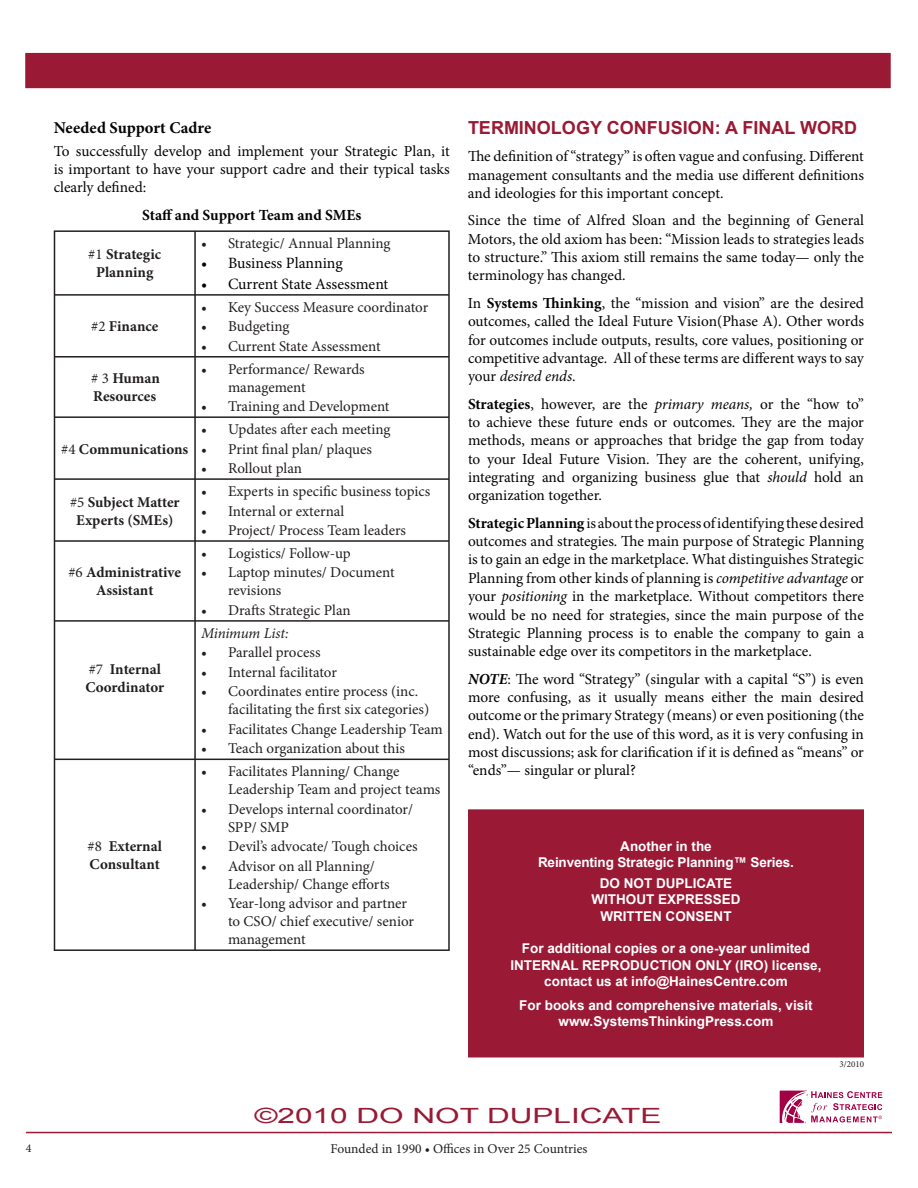
<style>
.page{position:relative;width:918px;height:1188px;background:#fff}
.page>*{position:absolute;margin:0;border:0;box-sizing:border-box;transform-origin:0 0}
.t1{font:21px "Arial";color:#9a1a35;scale:1.5 1}
.t2{font:700 18px "Arial";color:#9a1a35}
.t3{font:700 16.5px "Minion Pro";color:#040503}
.t4{font:15.75px "Minion Pro";color:#040503}
.t5{font:700 15.45px "Minion Pro";color:#040503}
.t6{font:15.3px/18.3px "Minion Pro";color:#040503;text-align:justify}
.t7{font:15px/18px "Minion Pro";color:#231f20}
.t8{font:700 15px/18px "Minion Pro";color:#231f20;text-align:center}
.t9{font:italic 15px "Minion Pro";letter-spacing:-.015em;color:#231f20}
.t10{font:700 13.5px/16.2px "Arial";color:#fff;text-align:center}
.t11{font:13.5px "Minion Pro";color:#231f20}
.t12{font:12px "Minion Pro";color:#231f20}
.t13{font:9px "Minion Pro";color:#231f20}
.s1{font-weight:400}
.s2{font-weight:700}
.s3{font-style:italic}
.s4{font-weight:700;font-style:italic}
</style>
<div class="page">
<hr style="left:26px;top:1132px;width:866px;height:1px;background:#9a1a35">
<div style="left:26px;top:54px;width:864px;height:33px;background:#9a1a35"></div>
<div style="left:25px;top:53px;width:866px;height:35px;border:2px solid #9a1a35"></div>
<hr style="left:54px;top:230px;width:141px;height:2px;background:#231f20">
<hr style="left:54px;top:232px;width:1px;height:62px;background:#231f20">
<hr style="left:195px;top:230px;width:255px;height:2px;background:#231f20">
<hr style="left:194px;top:232px;width:2px;height:62px;background:#231f20">
<hr style="left:448px;top:232px;width:2px;height:62px;background:#231f20">
<hr style="left:54px;top:294px;width:141px;height:2px;background:#231f20">
<hr style="left:54px;top:296px;width:1px;height:60px;background:#231f20">
<hr style="left:195px;top:294px;width:255px;height:2px;background:#231f20">
<hr style="left:194px;top:296px;width:2px;height:60px;background:#231f20">
<hr style="left:448px;top:296px;width:2px;height:60px;background:#231f20">
<hr style="left:54px;top:356px;width:141px;height:2px;background:#231f20">
<hr style="left:54px;top:358px;width:1px;height:58px;background:#231f20">
<hr style="left:195px;top:356px;width:255px;height:2px;background:#231f20">
<hr style="left:194px;top:358px;width:2px;height:58px;background:#231f20">
<hr style="left:448px;top:358px;width:2px;height:58px;background:#231f20">
<hr style="left:54px;top:416px;width:141px;height:2px;background:#231f20">
<hr style="left:54px;top:418px;width:1px;height:60px;background:#231f20">
<hr style="left:195px;top:416px;width:255px;height:2px;background:#231f20">
<hr style="left:194px;top:418px;width:2px;height:60px;background:#231f20">
<hr style="left:448px;top:418px;width:2px;height:60px;background:#231f20">
<hr style="left:54px;top:478px;width:141px;height:2px;background:#231f20">
<hr style="left:54px;top:480px;width:1px;height:60px;background:#231f20">
<hr style="left:195px;top:478px;width:255px;height:2px;background:#231f20">
<hr style="left:194px;top:480px;width:2px;height:60px;background:#231f20">
<hr style="left:448px;top:480px;width:2px;height:60px;background:#231f20">
<hr style="left:54px;top:540px;width:141px;height:2px;background:#231f20">
<hr style="left:54px;top:542px;width:1px;height:78px;background:#231f20">
<hr style="left:195px;top:540px;width:255px;height:2px;background:#231f20">
<hr style="left:194px;top:542px;width:2px;height:78px;background:#231f20">
<hr style="left:448px;top:542px;width:2px;height:78px;background:#231f20">
<hr style="left:54px;top:620px;width:141px;height:2px;background:#231f20">
<hr style="left:54px;top:622px;width:1px;height:137px;background:#231f20">
<hr style="left:195px;top:620px;width:255px;height:2px;background:#231f20">
<hr style="left:194px;top:622px;width:2px;height:137px;background:#231f20">
<hr style="left:448px;top:622px;width:2px;height:137px;background:#231f20">
<hr style="left:54px;top:759px;width:141px;height:1px;background:#231f20">
<hr style="left:54px;top:760px;width:1px;height:189px;background:#231f20">
<hr style="left:195px;top:759px;width:255px;height:1px;background:#231f20">
<hr style="left:194px;top:760px;width:2px;height:189px;background:#231f20">
<hr style="left:448px;top:760px;width:2px;height:189px;background:#231f20">
<hr style="left:54px;top:949px;width:396px;height:2px;background:#231f20">
<div style="left:469px;top:810px;width:394px;height:247px;background:#9a1a35"></div>
<div style="left:468px;top:809px;width:396px;height:249px;border:2px solid #9a1a35"></div>
<svg style="left:779px;top:1090px;width:103px;height:34px"></svg>
<p class="t12" style="left:26px;top:1143px;width:7px">4</p>
<p class="t3" style="left:54px;top:121px;width:159px">Needed Support Cadre</p>
<p class="t6" style="left:54px;top:143px;width:398px">To successfully develop and implement your Strategic Plan, it is important to have your support cadre and their typical tasks clearly defined:</p>
<p class="t5" style="left:142px;top:209px;width:221px">Staff and Support Team and SMEs</p>
<p class="t8" style="left:88px;top:247px;width:74px"><span class="s1">#1</span> Strategic<br>Planning</p>
<p class="t7" style="left:201px;top:235px;width:191px">• Strategic/ Annual Planning</p>
<p class="t4" style="left:201px;top:257px;width:143px">• Business Planning</p>
<p class="t4" style="left:201px;top:278px;width:189px">• Current State Assessment</p>
<p class="t8" style="left:91px;top:319px;width:69px"><span class="s1">#2</span> Finance</p>
<p class="t7" style="left:201px;top:299px;width:229px">• Key Success Measure coordinator</p>
<p class="t7" style="left:201px;top:319px;width:90px">• Budgeting</p>
<p class="t7" style="left:201px;top:338px;width:181px">• Current State Assessment</p>
<p class="t8" style="left:91px;top:371px;width:70px;text-align:left"><span class="s1"># 3</span> Human<br>Resources</p>
<p class="t7" style="left:228px;top:361px;width:138px;text-indent:-27px">• Performance/ Rewards management</p>
<p class="t7" style="left:201px;top:399px;width:190px">• Training and Development</p>
<p class="t8" style="left:61px;top:441px;width:129px"><span class="s1">#4</span> Communications</p>
<p class="t7" style="left:201px;top:421px;width:191px">• Updates after each meeting</p>
<p class="t7" style="left:201px;top:441px;width:173px">• Print final plan/ plaques</p>
<p class="t7" style="left:201px;top:460px;width:103px">• Rollout plan</p>
<p class="t8" style="left:70px;top:494px;width:111px"><span class="s1">#5</span> Subject Matter<br>Experts (SMEs)</p>
<p class="t8" style="left:68px;top:565px;width:114px"><span class="s1">#6</span> Administrative<br>Assistant</p>
<p class="t8" style="left:85px;top:661px;width:80px;text-align:left"><span class="s1">#7</span> Internal<br>Coordinator</p>
<p class="t8" style="left:88px;top:839px;width:76px;text-align:left"><span class="s1">#8</span> External<br>Consultant</p>
<p class="t7" style="left:201px;top:483px;width:231px">• Experts in specific business topics</p>
<p class="t7" style="left:201px;top:503px;width:145px">• Internal or external</p>
<p class="t7" style="left:201px;top:522px;width:206px">• Project/ Process Team leaders</p>
<p class="t7" style="left:201px;top:545px;width:151px">• Logistics/ Follow-up</p>
<p class="t7" style="left:228px;top:565px;width:168px;text-indent:-27px">• Laptop minutes/ Document revisions</p>
<p class="t7" style="left:201px;top:602px;width:151px">• Drafts Strategic Plan</p>
<p class="t9" style="left:201px;top:627px;width:89px">Minimum List:</p>
<p class="t7" style="left:201px;top:645px;width:121px">• Parallel process</p>
<p class="t7" style="left:201px;top:664px;width:137px">• Internal facilitator</p>
<p class="t7" style="left:228px;top:684px;width:203px;text-indent:-27px">• Coordinates entire process (inc. facilitating the first six categories)</p>
<p class="t7" style="left:201px;top:721px;width:243px">• Facilitates Change Leadership Team</p>
<p class="t7" style="left:201px;top:741px;width:206px">• Teach organization about this</p>
<p class="t7" style="left:228px;top:764px;width:214px;text-indent:-27px">• Facilitates Planning/ Change<br>Leadership Team and project teams</p>
<p class="t7" style="left:228px;top:801px;width:187px;text-indent:-27px">• Develops internal coordinator/<br>SPP/ SMP</p>
<p class="t7" style="left:201px;top:839px;width:218px">• Devil’s advocate/ Tough choices</p>
<p class="t7" style="left:228px;top:858px;width:163px;text-indent:-27px">• Advisor on all Planning/<br>Leadership/ Change efforts</p>
<p class="t7" style="left:228px;top:896px;width:188px;text-indent:-27px">• Year-long advisor and partner to CSO/ chief executive/ senior management</p>
<p class="t2" style="left:468px;top:118px;width:391px">TERMINOLOGY CONFUSION: A FINAL WORD</p>
<p class="t6" style="left:468px;top:148px;width:398px">The definition of “strategy” is often vague and confusing. Different management consultants and the media use different definitions and ideologies for this important concept.</p>
<p class="t6" style="left:468px;top:213px;width:398px">Since the time of Alfred Sloan and the beginning of General Motors, the old axiom has been: “Mission leads to strategies leads to structure.” This axiom still remains the same today— only the terminology has changed.</p>
<p class="t6" style="left:468px;top:295px;width:398px">In <span class="s2">Systems Thinking</span>, the “mission and vision” are the desired outcomes, called the Ideal Future Vision(Phase A). Other words for outcomes include outputs, results, core values, positioning or competitive advantage. All of these terms are different ways to say your <span class="s3">desired ends</span>.</p>
<p class="t6" style="left:468px;top:396px;width:398px"><span class="s2">Strategies</span>, however, are the <span class="s3">primary means,</span> or the “how to” to achieve these future ends or outcomes. They are the major methods, means or approaches that bridge the gap from today to your Ideal Future Vision. They are the coherent, unifying, integrating and organizing business glue that <span class="s3">should</span> hold an organization together.</p>
<p class="t6" style="left:468px;top:515px;width:398px"><span class="s2">Strategic Planning</span> is about the process of identifying these desired outcomes and strategies. The main purpose of Strategic Planning is to gain an edge in the marketplace. What distinguishes Strategic Planning from other kinds of planning is <span class="s3">competitive advantage</span> or your <span class="s3">positioning</span> in the marketplace. Without competitors there would be no need for strategies, since the main purpose of the Strategic Planning process is to enable the company to gain a sustainable edge over its competitors in the marketplace.</p>
<p class="t6" style="left:468px;top:671px;width:398px"><span class="s4">NOTE</span>: The word “Strategy” (singular with a capital “S”) is even more confusing, as it usually means either the main desired outcome or the primary Strategy (means) or even positioning (the end). Watch out for the use of this word, as it is very confusing in most discussions; ask for clarification if it is defined as “means” or “ends”— singular or plural?</p>
<p class="t10" style="left:538px;top:838px;width:257px">Another in the<br>Reinventing Strategic Planning™ Series.</p>
<p class="t10" style="left:591px;top:875px;width:151px">DO NOT DUPLICATE<br>WITHOUT EXPRESSED<br>WRITTEN CONSENT</p>
<p class="t10" style="left:510px;top:941px;width:313px">For additional copies or a one-year unlimited<br>INTERNAL REPRODUCTION ONLY (IRO) license, contact us at info@HainesCentre.com</p>
<p class="t10" style="left:519px;top:997px;width:295px">For books and comprehensive materials, visit www.SystemsThinkingPress.com</p>
<p class="t13" style="left:839px;top:1060px;width:26px">3/2010</p>
<h1 class="t1" style="left:254px;top:1104px;width:273px">©2010 DO NOT DUPLICATE</h1>
<p class="t11" style="left:330px;top:1143px;width:259px">Founded in 1990 • Offices in Over 25 Countries</p>
</div>
